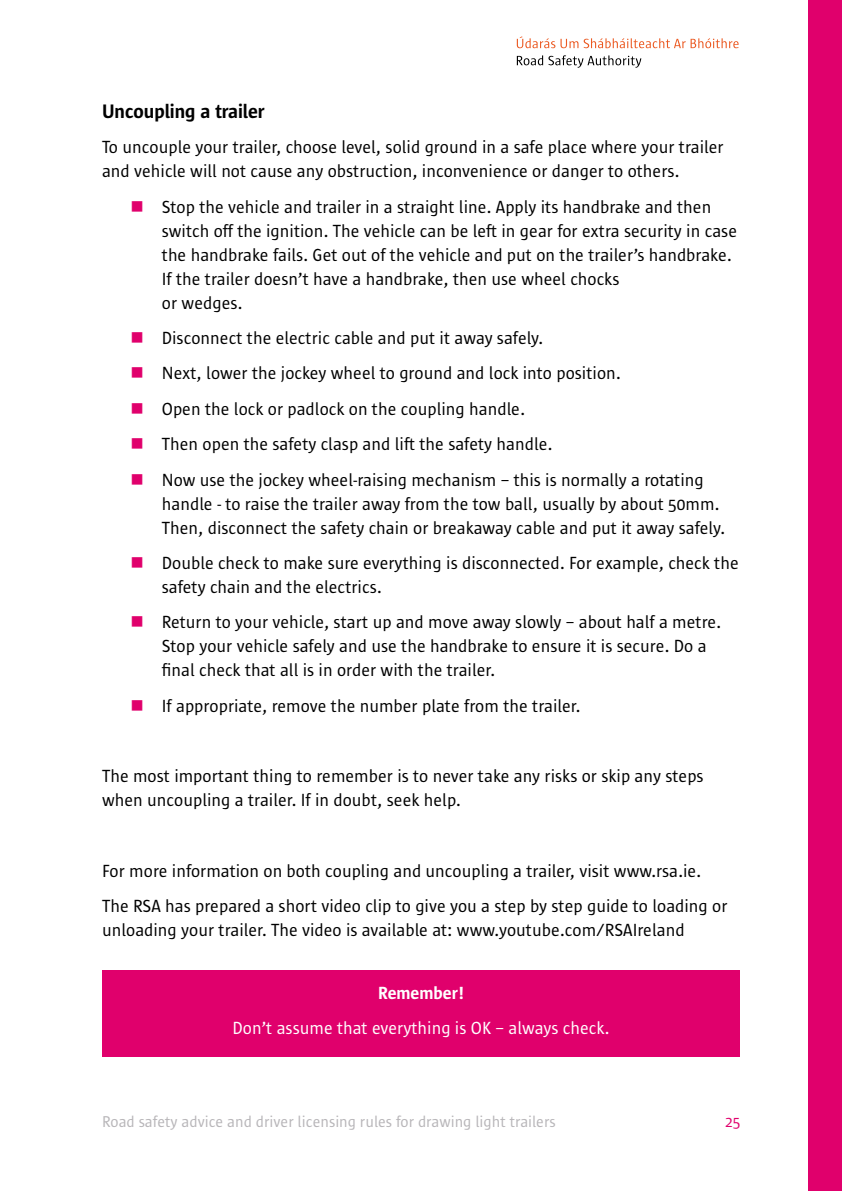
<style>
.page{position:relative;width:842px;height:1191px;background:#fff}
.page>*{position:absolute;margin:0;border:0;box-sizing:border-box;transform-origin:0 0}
.t1{font:600 20px "Sun Sans";color:#000}
.t2{font:18px/24px "Sun Sans";color:#000}
.t3{font:18px "Sun Sans";color:#fff}
.t4{font:600 18px "Sun Sans";color:#fff}
.t5{font:16px "Sun Sans";color:#b8b6b9}
.t6{font:16px "Sun Sans";color:#e0006c}
.s1{color:#e0006c}
</style>
<div class="page">
<div style="left:808px;top:0;width:34px;height:1191px;background:#e0006c"></div>
<svg style="left:517px;top:36px;width:61px;height:12px"></svg>
<svg style="left:584px;top:38px;width:155px;height:10px"></svg>
<svg style="left:517px;top:55px;width:124px;height:13px"></svg>
<div style="left:102px;top:970px;width:638px;height:86px;background:#e0006c"></div>
<p class="t1" style="left:102px;top:101px;width:164px">Uncoupling a trailer</p>
<p class="t2" style="left:102px;top:136px;width:623px">To uncouple your trailer, choose level, solid ground in a safe place where your trailer and vehicle will not cause any obstruction, inconvenience or danger to others.</p>
<p class="t2" style="left:162px;top:195px;width:577px;text-indent:-31px"><span class="s1">■</span> Stop the vehicle and trailer in a straight line. Apply its handbrake and then switch off the ignition. The vehicle can be left in gear for extra security in case the handbrake fails. Get out of the vehicle and put on the trailer’s handbrake.<br>If the trailer doesn’t have a handbrake, then use wheel chocks<br>or wedges.</p>
<p class="t2" style="left:130px;top:326px;width:414px"><span class="s1">■</span> Disconnect the electric cable and put it away safely.</p>
<p class="t2" style="left:130px;top:362px;width:492px"><span class="s1">■</span> Next, lower the jockey wheel to ground and lock into position.</p>
<p class="t2" style="left:130px;top:397px;width:396px"><span class="s1">■</span> Open the lock or padlock on the coupling handle.</p>
<p class="t2" style="left:130px;top:432px;width:423px"><span class="s1">■</span> Then open the safety clasp and lift the safety handle.</p>
<p class="t2" style="left:162px;top:468px;width:565px;text-indent:-31px"><span class="s1">■</span> Now use the jockey wheel-raising mechanism – this is normally a rotating handle - to raise the trailer away from the tow ball, usually by about 50mm.<br>Then, disconnect the safety chain or breakaway cable and put it away safely.</p>
<p class="t2" style="left:162px;top:551px;width:578px;text-indent:-31px"><span class="s1">■</span> Double check to make sure everything is disconnected. For example, check the safety chain and the electrics.</p>
<p class="t2" style="left:162px;top:610px;width:561px;text-indent:-31px"><span class="s1">■</span> Return to your vehicle, start up and move away slowly – about half a metre.<br>Stop your vehicle safely and use the handbrake to ensure it is secure. Do a final check that all is in order with the trailer.</p>
<p class="t2" style="left:130px;top:694px;width:452px"><span class="s1">■</span> If appropriate, remove the number plate from the trailer.</p>
<p class="t2" style="left:102px;top:764px;width:603px">The most important thing to remember is to never take any risks or skip any steps when uncoupling a trailer. If in doubt, seek help.</p>
<p class="t2" style="left:102px;top:853px;width:627px;line-height:35.4px">For more information on both coupling and uncoupling a trailer, visit www.rsa.ie.<br>The RSA has prepared a short video clip to give you a step by step guide to loading or</p>
<p class="t2" style="left:102px;top:918px;width:584px">unloading your trailer. The video is available at: www.youtube.com/RSAIreland</p>
<p class="t4" style="left:378px;top:983px;width:87px">Remember!</p>
<p class="t3" style="left:233px;top:1019px;width:378px">Don’t assume that everything is OK – always check.</p>
<p class="t5" style="left:102px;top:1113px;width:455px">Road safety advice and driver licensing rules for drawing light trailers</p>
<p class="t6" style="left:725px;top:1113px;width:17px">25</p>
</div>
